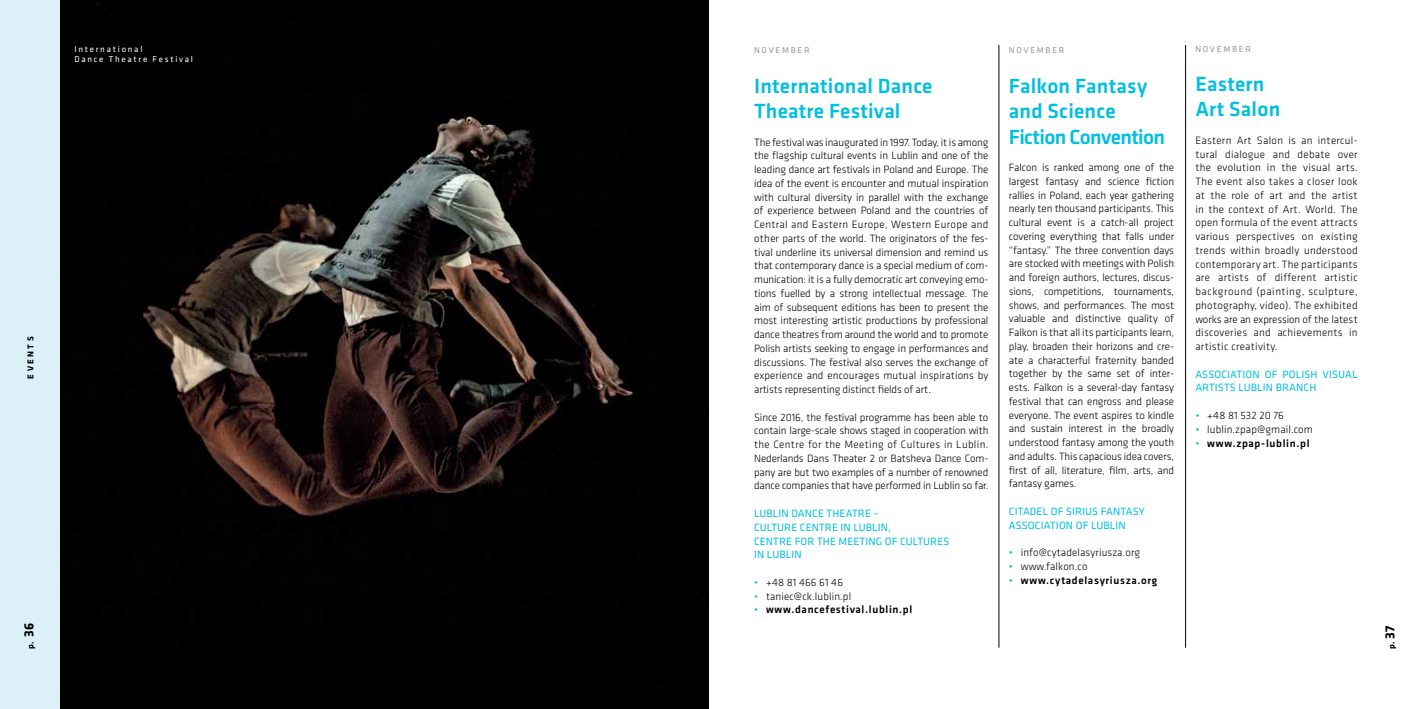
<style>
.page{position:relative;width:1418px;height:709px;background:#fff}
.page>*{position:absolute;margin:0;border:0;box-sizing:border-box;transform-origin:0 0}
.t1{font:500 21.25px/25.5px "Klavika";letter-spacing:.01em;color:#00bfdf}
.t2{font:300 11px/13.8px "Klavika";color:#000;text-align:justify}
.t3{font:11px/13.8px "Klavika";letter-spacing:.01em;color:#00bfdf}
.t4{font:500 11px "Klavika";letter-spacing:.06em;color:#000}
.t5{font:8.75px/10.5px "Klavika";letter-spacing:.2em;color:#fff}
.t6{font:8.75px "Klavika";letter-spacing:.2em;color:#939598}
.t7{font:700 8.75px "Klavika";letter-spacing:.275em;color:#000}
.s1{font-size:13.75px}
.s2{color:#00bfdf}
.s3{font-weight:300;color:#00bfdf}
</style>
<div class="page">
<div style="left:0;top:0;width:181px;height:709px;background:#dbf1f7"></div>
<img style="left:60px;top:0;width:649px;height:709px">
<hr style="left:1185px;top:45px;width:1px;height:602px;background:#000">
<hr style="left:998px;top:45px;width:1px;height:602px;background:#000">
<p class="t7" style="left:24px;top:378px;width:43px;rotate:-90deg">EVENTS</p>
<p class="t7" style="left:24px;top:648px;width:27px;rotate:-90deg">p. <span class="s1">36</span></p>
<p class="t5" style="left:74px;top:43px;width:120px">International<br>Dance Theatre Festival</p>
<p class="t6" style="left:754px;top:45px;width:57px">NOVEMBER</p>
<h1 class="t1" style="left:754px;top:72px;width:180px">International Dance<br>Theatre Festival</h1>
<p class="t2" style="left:754px;top:135px;width:236px">The festival was inaugurated in 1997. Today, it is among the flagship cultural events in Lublin and one of the leading dance art festivals in Poland and Europe. The idea of the event is encounter and mutual inspiration with cultural diversity in parallel with the exchange of experience between Poland and the countries of Central and Eastern Europe, Western Europe and other parts of the world. The originators of the fes&shy;tival underline its universal dimension and remind us that contemporary dance is a special medium of com&shy;munication: it is a fully democratic art conveying emo&shy;tions fuelled by a strong intellectual message. The aim of subsequent editions has been to present the most interesting artistic productions by professional dance theatres from around the world and to promote Polish artists seeking to engage in performances and discussions. The festival also serves the exchange of experience and encourages mutual inspirations by artists representing distinct fields of art.</p>
<p class="t2" style="left:754px;top:410px;width:236px">Since 2016, the festival programme has been able to contain large-scale shows staged in cooperation with the Centre for the Meeting of Cultures in Lublin.<br>Nederlands Dans Theater 2 or Batsheva Dance Com&shy;pany are but two examples of a number of renowned dance companies that have performed in Lublin so far.</p>
<p class="t3" style="left:754px;top:506px;width:197px">LUBLIN DANCE THEATRE –<br>CULTURE CENTRE IN LUBLIN,<br>CENTRE FOR THE MEETING OF CULTURES<br>IN LUBLIN</p>
<p class="t2" style="left:754px;top:575px;width:90px"><span class="s2">•</span> +48 81 466 61 46</p>
<p class="t2" style="left:754px;top:589px;width:99px"><span class="s2">•</span> taniec@ck.lublin.pl</p>
<p class="t4" style="left:754px;top:602px;width:160px"><span class="s3">•</span> www.dancefestival.lublin.pl</p>
<p class="t6" style="left:1008px;top:45px;width:57px">NOVEMBER</p>
<h1 class="t1" style="left:1008px;top:72px;width:158px">Falkon Fantasy and Science<br>Fiction Convention</h1>
<p class="t2" style="left:1008px;top:160px;width:167px">Falcon is ranked among one of the largest fantasy and science fiction rallies in Poland, each year gathering nearly ten thousand participants. This cultural event is a catch-all project covering everything that falls under “fantasy.” The three convention days are stocked with meetings with Polish and foreign authors, lectures, discus&shy;sions, competitions, tournaments, shows, and performances. The most valuable and distinctive quality of Falkon is that all its participants learn, play, broaden their horizons and cre&shy;ate a characterful fraternity banded together by the same set of inter&shy;ests. Falkon is a several-day fantasy festival that can engross and please everyone. The event aspires to kindle and sustain interest in the broadly understood fantasy among the youth and adults. This capacious idea covers, first of all, literature, film, arts, and fantasy games.</p>
<p class="t3" style="left:1008px;top:504px;width:137px">CITADEL OF SIRIUS FANTASY<br>ASSOCIATION OF LUBLIN</p>
<p class="t2" style="left:1008px;top:545px;width:133px"><span class="s2">•</span> info@cytadelasyriusza.org</p>
<p class="t2" style="left:1008px;top:559px;width:80px"><span class="s2">•</span> www.falkon.co</p>
<p class="t4" style="left:1008px;top:572px;width:150px"><span class="s3">•</span> www.cytadelasyriusza.org</p>
<p class="t6" style="left:1195px;top:43px;width:57px">NOVEMBER</p>
<h1 class="t1" style="left:1195px;top:70px;width:86px">Eastern<br>Art Salon</h1>
<p class="t2" style="left:1195px;top:133px;width:164px">Eastern Art Salon is an intercul&shy;tural dialogue and debate over the evolution in the visual arts.<br>The event also takes a closer look at the role of art and the artist in the context of Art. World. The open formula of the event attracts various perspectives on existing trends within broadly understood contemporary art. The participants are artists of different artistic background (painting, sculpture, photography, video). The exhibited works are an expression of the latest discoveries and achievements in artistic creativity.</p>
<p class="t3" style="left:1195px;top:367px;width:164px">ASSOCIATION OF POLISH VISUAL<br>ARTISTS LUBLIN BRANCH</p>
<p class="t2" style="left:1195px;top:408px;width:90px"><span class="s2">•</span> +48 81 532 20 76</p>
<p class="t2" style="left:1195px;top:422px;width:119px"><span class="s2">•</span> lublin.zpap@gmail.com</p>
<p class="t4" style="left:1195px;top:435px;width:116px"><span class="s3">•</span> www.zpap-lublin.pl</p>
<p class="t7" style="left:1385px;top:648px;width:25px;rotate:-90deg">p. <span class="s1">37</span></p>
</div>
